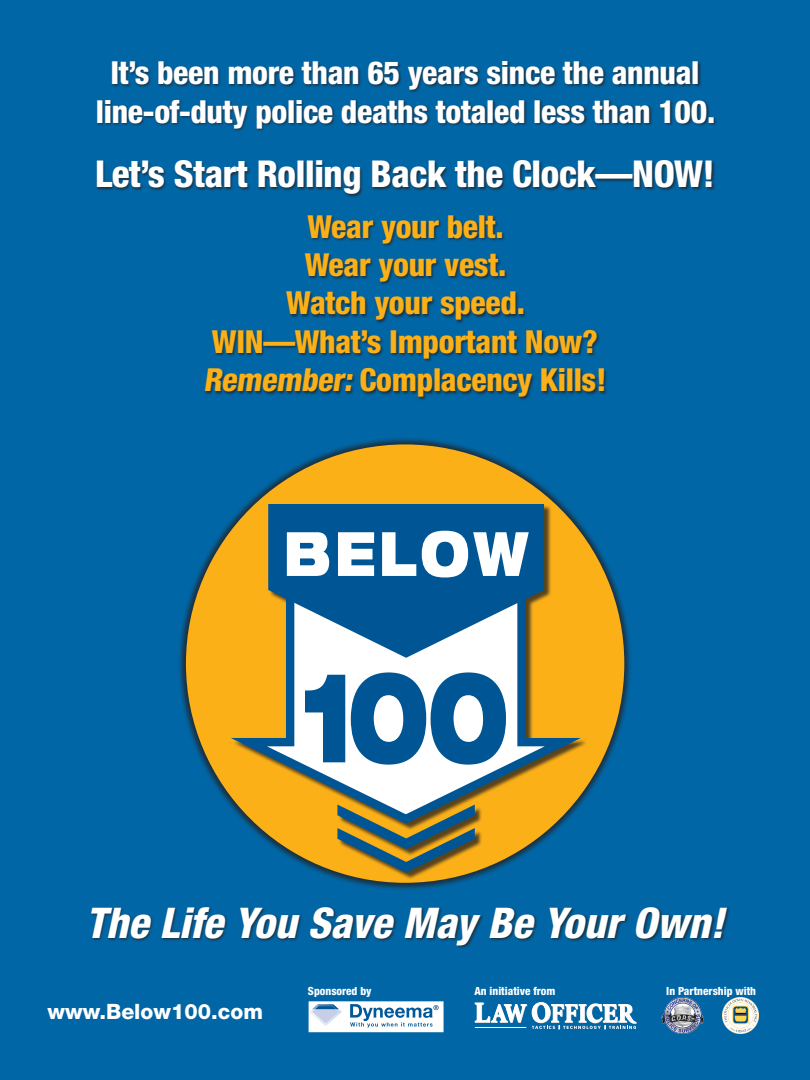
<style>
.page{position:relative;width:810px;height:1080px;background:#0166a5}
.page>*{position:absolute;margin:0;border:0;box-sizing:border-box;transform-origin:0 0}
.t1{font:italic 800 condensed 42.38px "Helvetica Neue";color:#fff}
.t2{font:800 condensed 37.06px "Helvetica Neue";letter-spacing:-.01em;color:#fff}
.t3{font:800 condensed 31.75px/38.4px "Helvetica Neue";letter-spacing:-.01em;color:#fbb017;text-align:center}
.t4{font:800 condensed 31.75px/38.4px "Helvetica Neue";letter-spacing:-.01em;color:#fff;text-align:center}
.t5{font:800 21.19px "Helvetica Neue";color:#fff}
.t6{font:800 condensed 11.25px "Helvetica Neue";color:#fff}
</style>
<div class="page">
<div style="left:90px;top:906px;width:641px;height:43px;background:#231f20;opacity:.75"></div>
<div style="left:96px;top:60px;width:622px;height:341px;background:#231f20;opacity:.75"></div>
<div style="left:178px;top:436px;width:454px;height:455px;background:#231f20;opacity:.75"></div>
<div style="left:186px;top:444px;width:438px;height:439px;background:#fbb017;border-radius:50%"></div>
<div style="left:232px;top:505px;width:356px;height:375px;background:#231f20;opacity:.75"></div>
<svg style="left:213px;top:588px;width:361px;height:240px"></svg>
<svg style="left:264px;top:504px;width:284px;height:158px"></svg>
<svg style="left:287px;top:532px;width:42px;height:44px"></svg>
<svg style="left:338px;top:532px;width:36px;height:44px"></svg>
<svg style="left:382px;top:532px;width:34px;height:44px"></svg>
<svg style="left:422px;top:531px;width:107px;height:46px"></svg>
<svg style="left:305px;top:675px;width:40px;height:87px"></svg>
<svg style="left:351px;top:672px;width:155px;height:93px"></svg>
<svg style="left:337px;top:805px;width:138px;height:68px"></svg>
<svg style="left:475px;top:1002px;width:162px;height:27px"></svg>
<hr style="left:475px;top:1027px;width:51px;height:1px;background:#fff">
<div style="left:309px;top:1002px;width:134px;height:30px;background:#fff"></div>
<svg style="left:311px;top:1004px;width:31px;height:22px"></svg>
<svg style="left:350px;top:1004px;width:89px;height:24px"></svg>
<img style="left:723px;top:998px;width:36px;height:35px">
<img style="left:662px;top:997px;width:41px;height:37px">
<p class="t4" style="left:96px;top:53px;width:621px">It’s been more than 65 years since the annual line-of-duty police deaths totaled less than 100.</p>
<p class="t2" style="left:95px;top:151px;width:621px">Let’s Start Rolling Back the Clock—Now!</p>
<p class="t3" style="left:203px;top:207px;width:405px">Wear your belt.<br>Wear your vest.<br>Watch your speed.<br>WIN—What’s Important Now?<br>Remember: Complacency Kills!</p>
<h1 class="t1" style="left:86px;top:897px;width:640px">The Life You Save May Be Your Own!</h1>
<p class="t5" style="left:48px;top:999px;width:217px">www.Below100.com</p>
<p class="t6" style="left:308px;top:984px;width:65px">Sponsored by</p>
<p class="t6" style="left:474px;top:984px;width:83px">An initiative from</p>
<p class="t6" style="left:666px;top:984px;width:91px">In Partnership with</p>
</div>
